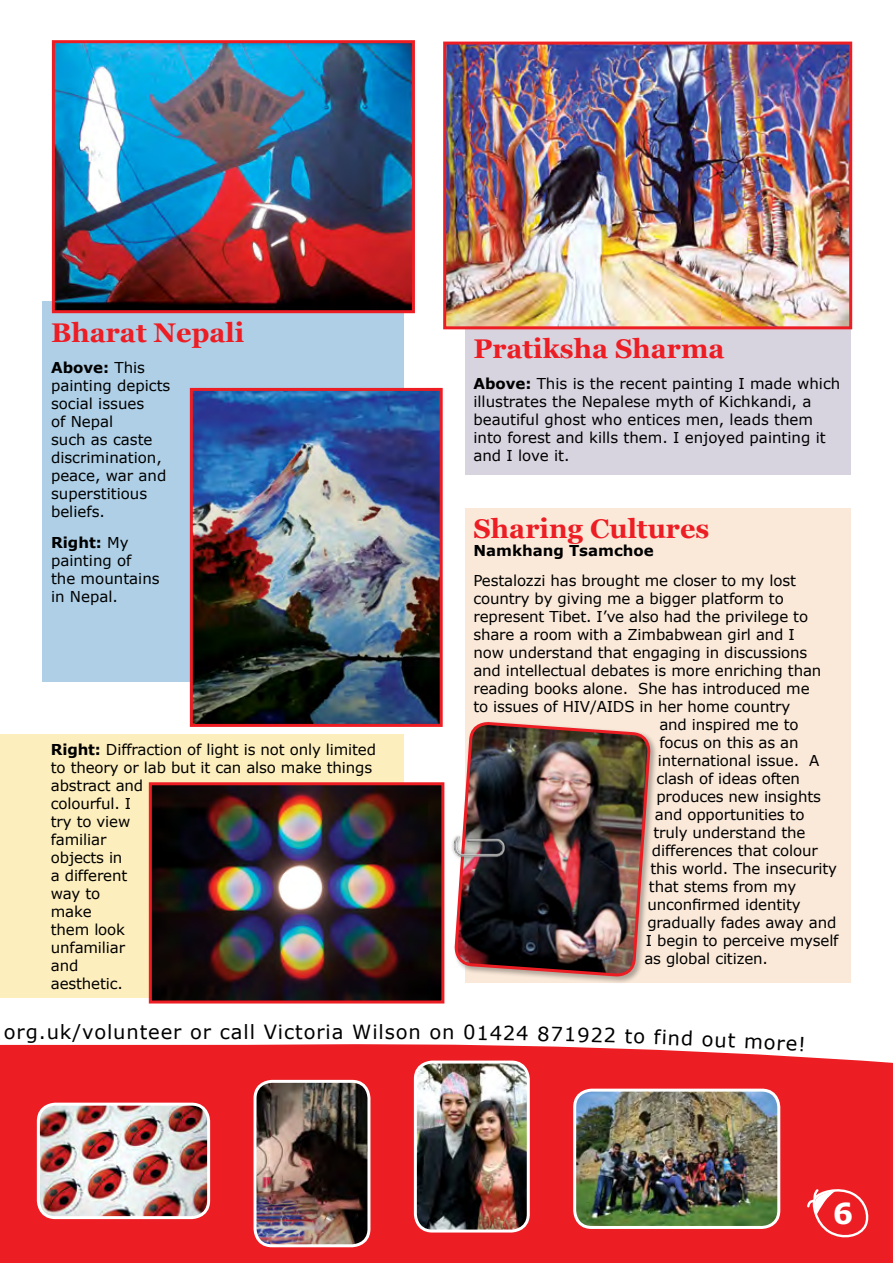
<style>
.page{position:relative;width:893px;height:1263px;background:#fff}
.page>*{position:absolute;margin:0;border:0;box-sizing:border-box;transform-origin:0 0}
.t1{font:700 28.8px "Verdana";color:#fff}
.t2{font:700 27px "Georgia";color:#ed1d24}
.t3{font:19.5px "Verdana";letter-spacing:.045em;color:#000}
.t4{font:15px/18px "Verdana";letter-spacing:-.01em;color:#000}
.t5{font:700 15px "Verdana";color:#000}
.s1{font-weight:700}
</style>
<div class="page">
<div style="left:0;top:1044px;width:893px;height:219px;background:#ed1d24"></div>
<svg style="left:806px;top:1186px;width:64px;height:54px;background:#ef4247"></svg>
<div style="left:0;top:735px;width:404px;height:263px;background:#fdeebd"></div>
<img style="left:153px;top:786px;width:287px;height:213px">
<div style="left:149px;top:782px;width:295px;height:221px;border:3px solid #ed1d24"></div>
<div style="left:43px;top:302px;width:361px;height:380px;background:#aecfe6"></div>
<img style="left:56px;top:44px;width:355px;height:265px">
<div style="left:52px;top:40px;width:363px;height:273px;border:3px solid #ed1d24"></div>
<img style="left:194px;top:392px;width:245px;height:331px">
<div style="left:190px;top:388px;width:253px;height:339px;border:3px solid #ed1d24"></div>
<div style="left:465px;top:508px;width:385px;height:474px;background:#fae9d9"></div>
<div style="left:453px;top:721px;width:204px;height:263px;background:#000;opacity:.3"></div>
<img style="left:453px;top:721px;width:199px;height:263px">
<div style="left:450px;top:833px;width:60px;height:28px;background:#000;opacity:.5"></div>
<img style="left:452px;top:836px;width:53px;height:23px">
<div style="left:465px;top:302px;width:385px;height:172px;background:#d7d3df"></div>
<img style="left:447px;top:46px;width:401px;height:279px">
<div style="left:443px;top:42px;width:409px;height:287px;border:3px solid #ed1d24"></div>
<img style="left:38px;top:1104px;width:171px;height:113px">
<div style="left:37px;top:1103px;width:173px;height:116px;border:3px solid #fff;border-radius:17px"></div>
<img style="left:575px;top:1091px;width:204px;height:136px">
<div style="left:573px;top:1089px;width:207px;height:140px;border:3px solid #fff;border-radius:17px"></div>
<img style="left:255px;top:1081px;width:114px;height:165px">
<div style="left:254px;top:1080px;width:116px;height:167px;border:3px solid #fff;border-radius:17px"></div>
<img style="left:415px;top:1062px;width:113px;height:169px">
<div style="left:414px;top:1060px;width:116px;height:172px;border:3px solid #fff;border-radius:17px"></div>
<h2 class="t2" style="left:51px;top:312px;width:195px">Bharat Nepali</h2>
<p class="t4" style="left:51px;top:359px;width:121px"><span class="s1">Above:</span> This painting depicts social issues<br>of Nepal<br>such as caste discrimination, peace, war and superstitious beliefs.</p>
<p class="t4" style="left:51px;top:533px;width:110px"><span class="s1">Right:</span> My painting of<br>the mountains in Nepal.</p>
<p class="t4" style="left:51px;top:740px;width:327px"><span class="s1">Right:</span> Diffraction of light is not only limited to theory or lab but it can also make things abstract and<br>colourful. I<br>try to view<br>familiar<br>objects in<br>a different<br>way to<br>make<br>them look<br>unfamiliar<br>and<br>aesthetic.</p>
<h2 class="t2" style="left:473px;top:329px;width:253px">Pratiksha Sharma</h2>
<p class="t4" style="left:473px;top:375px;width:368px"><span class="s1">Above:</span> This is the recent painting I made which illustrates the Nepalese myth of Kichkandi, a beautiful ghost who entices men, leads them into forest and kills them. I enjoyed painting it and I love it.</p>
<h2 class="t2" style="left:473px;top:508px;width:237px">Sharing Cultures</h2>
<p class="t5" style="left:473px;top:540px;width:182px">Namkhang Tsamchoe</p>
<p class="t4" style="left:473px;top:572px;width:324px">Pestalozzi has brought me closer to my lost</p>
<p class="t4" style="left:473px;top:590px;width:312px">country by giving me a bigger platform to</p>
<p class="t4" style="left:473px;top:608px;width:336px">represent Tibet. I’ve also had the privilege to</p>
<p class="t4" style="left:473px;top:626px;width:323px">share a room with a Zimbabwean girl and I</p>
<p class="t4" style="left:473px;top:644px;width:335px">now understand that engaging in discussions</p>
<p class="t4" style="left:473px;top:662px;width:349px">and intellectual debates is more enriching than</p>
<p class="t4" style="left:473px;top:680px;width:338px">reading books alone. She has introduced me</p>
<p class="t4" style="left:473px;top:698px;width:318px">to issues of HIV/AIDS in her home country</p>
<p class="t4" style="left:659px;top:716px;width:141px">and inspired me to</p>
<p class="t4" style="left:659px;top:734px;width:141px">focus on this as an</p>
<p class="t4" style="left:658px;top:752px;width:163px">international issue. A</p>
<p class="t4" style="left:656px;top:770px;width:145px">clash of ideas often</p>
<p class="t4" style="left:656px;top:788px;width:166px">produces new insights</p>
<p class="t4" style="left:655px;top:806px;width:151px">and opportunities to</p>
<p class="t4" style="left:653px;top:824px;width:154px">truly understand the</p>
<p class="t4" style="left:652px;top:842px;width:167px">differences that colour</p>
<p class="t4" style="left:650px;top:860px;width:188px">this world. The insecurity</p>
<p class="t4" style="left:649px;top:878px;width:149px">that stems from my</p>
<p class="t4" style="left:647px;top:896px;width:155px">unconfirmed identity</p>
<p class="t4" style="left:647px;top:914px;width:190px">gradually fades away and</p>
<p class="t4" style="left:646px;top:932px;width:194px">I begin to perceive myself</p>
<p class="t4" style="left:644px;top:950px;width:125px">as global citizen.</p>
<h3 class="t3" style="left:4px;top:1020px;width:419px">org.uk/volunteer or call Victoria Wilson</h3>
<h3 class="t3" style="left:430px;top:1019px;width:148px;rotate:1deg">on 01424 871</h3>
<h3 class="t3" style="left:578px;top:1022px;width:117px;rotate:2deg">922 to find</h3>
<h3 class="t3" style="left:702px;top:1026px;width:106px;rotate:3deg">out more!</h3>
<h1 class="t1" style="left:833px;top:1194px;width:22px">6</h1>
</div>
